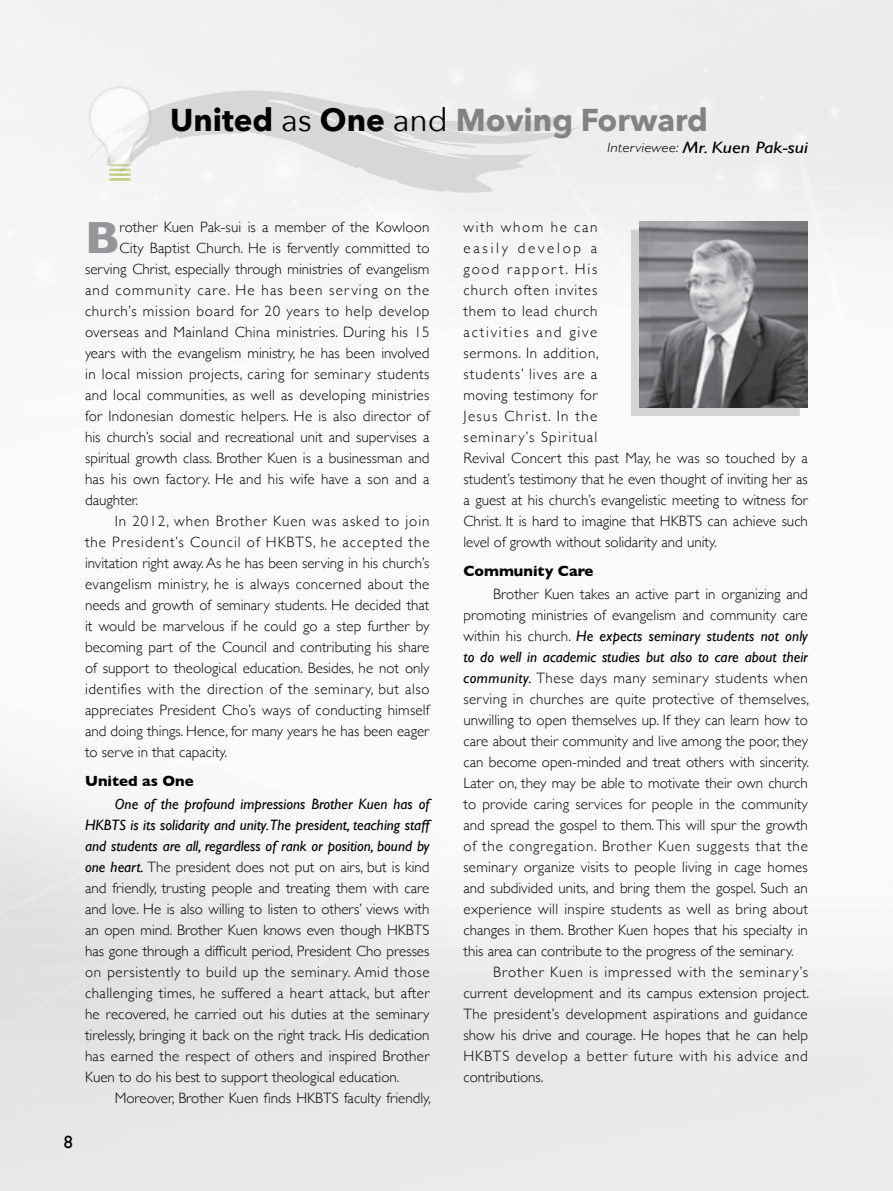
<style>
.page{position:relative;width:893px;height:1191px;background:#fff}
.page>*{position:absolute;margin:0;border:0;box-sizing:border-box;transform-origin:0 0}
.t1{font:700 46.05px "Gill Sans";color:#939598}
.t2{font:700 31.5px "Avenir Next";color:#808284}
.t3{font:18px "Gill Sans";color:#000}
.t4{font:italic 16.5px "Gill Sans";letter-spacing:.005em;color:#000;scale:1.2 1}
.t5{font:300 15px/21px "Gill Sans";letter-spacing:.01em;color:#000;text-align:justify}
.t6{font:300 15px "Gill Sans";letter-spacing:.065em;color:#000}
.t7{font:300 15px "Gill Sans";letter-spacing:.03em;color:#000}
.t8{font:300 15px "Gill Sans";letter-spacing:.04em;color:#000}
.t9{font:300 15px "Gill Sans";letter-spacing:.045em;color:#000}
.t10{font:300 15px "Gill Sans";letter-spacing:.08em;color:#000}
.t11{font:700 15px "Gill Sans";color:#000}
.s1{color:#000}
.s2{font-weight:400;color:#000}
.s3{font-weight:300;font-size:13.5px}
.s4{font-weight:400;font-style:italic}
</style>
<div class="page">
<img style="left:0;top:0;width:893px;height:1191px">
<svg style="left:85px;top:90px;width:496px;height:103px;fill:#edeeef"></svg>
<svg style="left:86px;top:84px;width:67px;height:82px"></svg>
<div style="left:107px;top:162px;width:26px;height:6px;border:2px solid #fff;border-radius:2px"></div>
<div style="left:107px;top:167px;width:26px;height:6px;border:2px solid #fff;border-radius:2px"></div>
<div style="left:107px;top:172px;width:26px;height:6px;border:2px solid #fff;border-radius:2px"></div>
<div style="left:107px;top:176px;width:26px;height:6px;border:2px solid #fff;border-radius:2px"></div>
<div style="left:631px;top:230px;width:168px;height:186px;background:#000;opacity:.15"></div>
<img style="left:640px;top:221px;width:168px;height:186px">
<h2 class="t2" style="left:170px;top:93px;width:539px"><span class="s1">United</span> <span class="s2">as</span> <span class="s1">One</span> <span class="s2">and</span> Moving Forward</h2>
<p class="t4" style="left:607px;top:138px;width:169px"><span class="s3">Interviewee:</span> Mr. Kuen Pak-sui</p>
<p class="t3" style="left:64px;top:1131px;width:10px">8</p>
<h1 class="t1" style="left:85px;top:200px;width:36px">B</h1>
<p class="t5" style="left:120px;top:215px;width:311px">rother Kuen Pak-sui is a member of the Kowloon</p>
<p class="t5" style="left:120px;top:236px;width:312px">City Baptist Church. He is fervently committed to</p>
<p class="t5" style="left:85px;top:257px;width:346px">serving Christ, especially through ministries of evangelism</p>
<p class="t10" style="left:85px;top:278px;width:346px">and community care. He has been serving on the</p>
<p class="t9" style="left:85px;top:299px;width:346px">church’s mission board for 20 years to help develop</p>
<p class="t5" style="left:85px;top:320px;width:346px">overseas and Mainland China ministries. During his 15</p>
<p class="t5" style="left:85px;top:341px;width:346px">years with the evangelism ministry, he has been involved</p>
<p class="t7" style="left:85px;top:362px;width:346px">in local mission projects, caring for seminary students</p>
<p class="t5" style="left:85px;top:383px;width:346px">and local communities, as well as developing ministries</p>
<p class="t5" style="left:85px;top:404px;width:346px">for Indonesian domestic helpers. He is also director of</p>
<p class="t5" style="left:85px;top:425px;width:346px">his church’s social and recreational unit and supervises a</p>
<p class="t5" style="left:85px;top:446px;width:346px">spiritual growth class. Brother Kuen is a businessman and</p>
<p class="t5" style="left:85px;top:467px;width:346px">has his own factory. He and his wife have a son and a</p>
<p class="t5" style="left:85px;top:488px;width:55px">daughter.</p>
<p class="t6" style="left:115px;top:509px;width:316px">In 2012, when Brother Kuen was asked to join</p>
<p class="t6" style="left:85px;top:530px;width:346px">the President’s Council of HKBTS, he accepted the</p>
<p class="t5" style="left:85px;top:551px;width:346px">invitation right away. As he has been serving in his church’s</p>
<p class="t5" style="left:85px;top:572px;width:346px">evangelism ministry, he is always concerned about the</p>
<p class="t5" style="left:85px;top:593px;width:346px">needs and growth of seminary students. He decided that</p>
<p class="t5" style="left:85px;top:614px;width:346px">it would be marvelous if he could go a step further by</p>
<p class="t5" style="left:85px;top:635px;width:346px">becoming part of the Council and contributing his share</p>
<p class="t5" style="left:85px;top:656px;width:346px">of support to theological education. Besides, he not only</p>
<p class="t8" style="left:85px;top:677px;width:346px">identifies with the direction of the seminary, but also</p>
<p class="t5" style="left:85px;top:698px;width:346px">appreciates President Cho’s ways of conducting himself</p>
<p class="t5" style="left:85px;top:719px;width:346px">and doing things. Hence, for many years he has been eager</p>
<p class="t5" style="left:85px;top:740px;width:144px">to serve in that capacity.</p>
<p class="t11" style="left:85px;top:769px;width:110px">United as One</p>
<p class="t5" style="left:85px;top:792px;width:346px;text-indent:30px"><span class="s4">One of the profound impressions Brother Kuen has of HKBTS is its solidarity and unity.The president, teaching staff and students are all, regardless of rank or position, bound by one heart.</span> The president does not put on airs, but is kind and friendly, trusting people and treating them with care and love. He is also willing to listen to others’ views with an open mind. Brother Kuen knows even though HKBTS has gone through a difficult period, President Cho presses on persistently to build up the seminary. Amid those challenging times, he suffered a heart attack, but after he recovered, he carried out his duties at the seminary tirelessly, bringing it back on the right track. His dedication has earned the respect of others and inspired Brother Kuen to do his best to support theological education.</p>
<p class="t5" style="left:115px;top:1086px;width:317px">Moreover, Brother Kuen finds HKBTS faculty friendly,</p>
<p class="t5" style="left:463px;top:215px;width:346px;text-align:left">with whom he can<br>easily develop a<br>good rapport. His<br>church often invites<br>them to lead church<br>activities and give<br>sermons. In addition,<br>students’ lives are a<br>moving testimony for<br>Jesus Christ. In the<br>seminary’s Spiritual<br>Revival Concert this past May, he was so touched by a student’s testimony that he even thought of inviting her as a guest at his church’s evangelistic meeting to witness for<br>Christ. It is hard to imagine that HKBTS can achieve such level of growth without solidarity and unity.</p>
<p class="t11" style="left:463px;top:559px;width:131px">Community Care</p>
<p class="t5" style="left:463px;top:582px;width:347px;text-indent:30px">Brother Kuen takes an active part in organizing and promoting ministries of evangelism and community care within his church. <span class="s4">He expects seminary students not only to do well in academic studies but also to care about their community.</span> These days many seminary students when serving in churches are quite protective of themselves, unwilling to open themselves up. If they can learn how to care about their community and live among the poor, they can become open-minded and treat others with sincerity.<br>Later on, they may be able to motivate their own church to provide caring services for people in the community and spread the gospel to them. This will spur the growth of the congregation. Brother Kuen suggests that the seminary organize visits to people living in cage homes and subdivided units, and bring them the gospel. Such an experience will inspire students as well as bring about changes in them. Brother Kuen hopes that his specialty in this area can contribute to the progress of the seminary.</p>
<p class="t5" style="left:463px;top:960px;width:347px;text-indent:30px">Brother Kuen is impressed with the seminary’s current development and its campus extension project.<br>The president’s development aspirations and guidance show his drive and courage. He hopes that he can help HKBTS develop a better future with his advice and contributions.</p>
</div>
